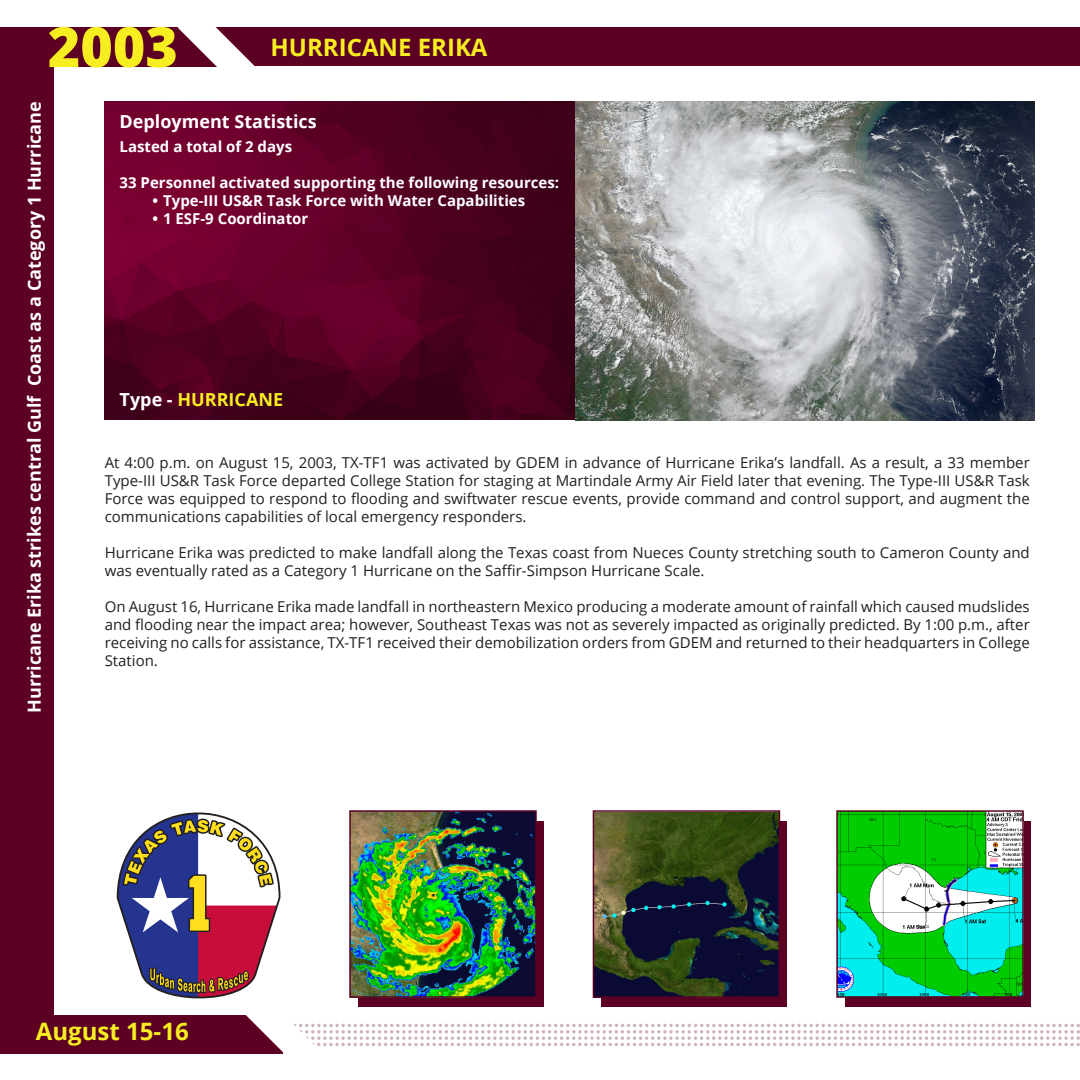
<style>
.page{position:relative;width:1080px;height:1080px;background:#fff}
.page>*{position:absolute;margin:0;border:0;box-sizing:border-box;transform-origin:0 0}
.t1{font:800 55.5px "Open Sans";color:#f7ee22}
.t2{font:700 24px "Open Sans";color:#f7ee22}
.t3{font:700 18px "Open Sans";color:#fff}
.t4{font:700 18px "Open Sans";color:#f7ee22}
.t5{font:15px/18px "Open Sans";color:#231f20;text-align:justify}
.t6{font:700 15px "Open Sans";color:#fff}
.s1{color:#fff}
</style>
<div class="page">
<div style="left:0;top:56px;width:54px;height:975px;background:#5c0024"></div>
<div style="left:162px;top:27px;width:918px;height:39px;background:#5c0024"></div>
<div style="left:0;top:27px;width:219px;height:40px;background:#5c0024"></div>
<svg style="left:178px;top:27px;width:77px;height:40px"></svg>
<div style="left:0;top:1015px;width:283px;height:39px;background:#5c0024"></div>
<img style="left:105px;top:101px;width:930px;height:319px">
<img style="left:117px;top:812px;width:963px;height:240px">
<p class="t1" style="left:48px;top:5px;width:132px">2003</p>
<p class="t2" style="left:271px;top:30px;width:218px">HURRICANE ERIKA</p>
<p class="t3" style="left:22px;top:713px;width:613px;rotate:-90deg">Hurricane Erika strikes central Gulf Coast as a Category 1 Hurricane</p>
<p class="t3" style="left:120px;top:109px;width:199px">Deployment Statistics</p>
<p class="t6" style="left:120px;top:136px;width:174px">Lasted a total of 2 days</p>
<p class="t6" style="left:120px;top:172px;width:441px">33 Personnel activated supporting the following resources:</p>
<p class="t6" style="left:153px;top:190px;width:374px">• Type-III US&amp;R Task Force with Water Capabilities</p>
<p class="t6" style="left:153px;top:208px;width:157px">• 1 ESF-9 Coordinator</p>
<p class="t4" style="left:120px;top:387px;width:165px"><span class="s1">Type -</span> HURRICANE</p>
<p class="t5" style="left:105px;top:453px;width:927px">At 4:00 p.m. on August 15, 2003, TX-TF1 was activated by GDEM in advance of Hurricane Erika’s landfall. As a result, a 33 member Type-III US&amp;R Task Force departed College Station for staging at Martindale Army Air Field later that evening. The Type-III US&amp;R Task Force was equipped to respond to flooding and swiftwater rescue events, provide command and control support, and augment the communications capabilities of local emergency responders.</p>
<p class="t5" style="left:105px;top:543px;width:927px">Hurricane Erika was predicted to make landfall along the Texas coast from Nueces County stretching south to Cameron County and was eventually rated as a Category 1 Hurricane on the Saffir-Simpson Hurricane Scale.</p>
<p class="t5" style="left:105px;top:597px;width:927px">On August 16, Hurricane Erika made landfall in northeastern Mexico producing a moderate amount of rainfall which caused mudslides and flooding near the impact area; however, Southeast Texas was not as severely impacted as originally predicted. By 1:00 p.m., after receiving no calls for assistance, TX-TF1 received their demobilization orders from GDEM and returned to their headquarters in College Station.</p>
<p class="t2" style="left:36px;top:1015px;width:154px">August 15-16</p>
</div>
